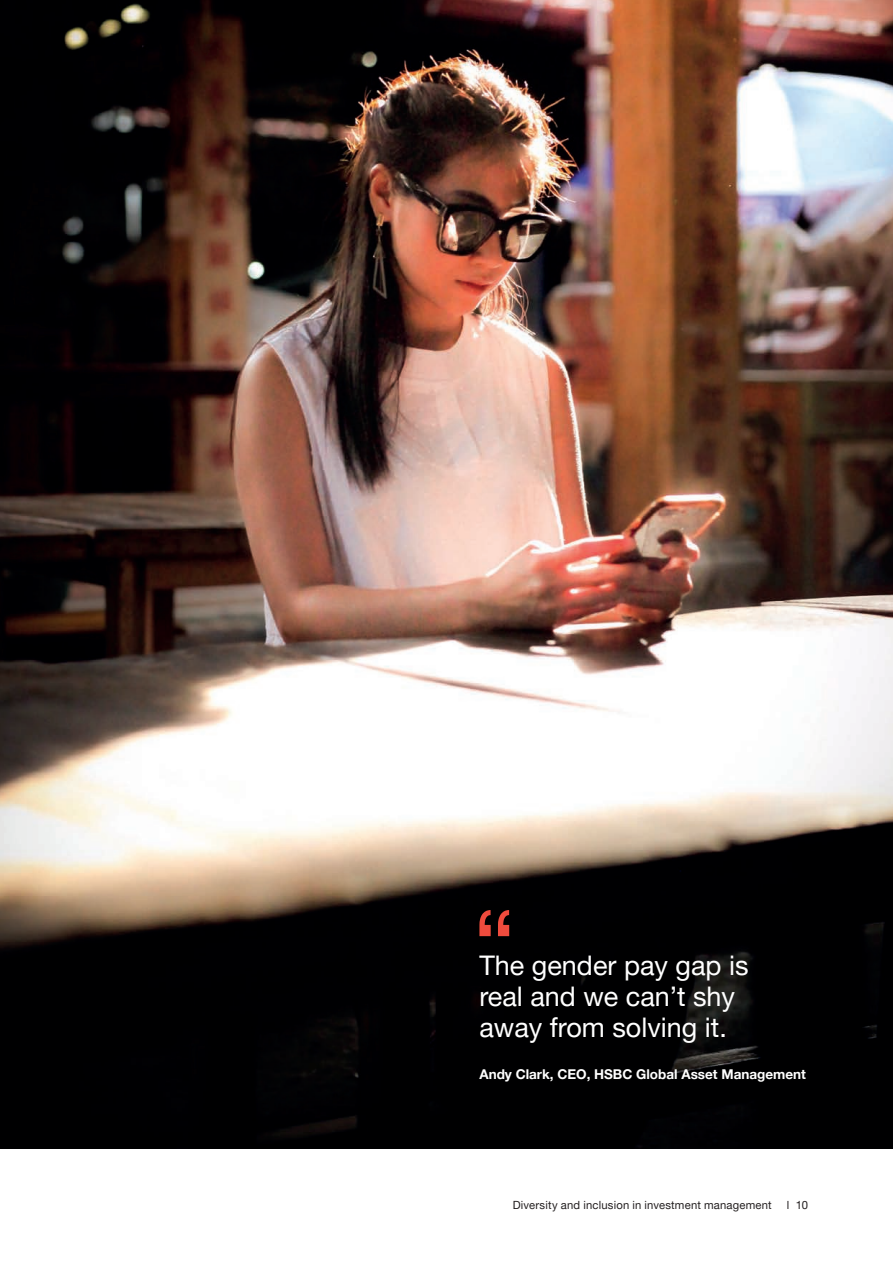
<style>
.page{position:relative;width:893px;height:1263px;background:#fff}
.page>*{position:absolute;margin:0;border:0;box-sizing:border-box;transform-origin:0 0}
.t1{font:27px/30.8px "Helvetica Neue LT Pro";color:#fff}
.t2{font:700 13.5px "Helvetica Neue LT Pro";color:#fff}
.t3{font:11.25px "Helvetica Neue LT Pro";letter-spacing:.015em;color:#231f20}
</style>
<div class="page">
<img style="left:0;top:0;width:893px;height:1148px">
<svg style="left:479px;top:910px;width:30px;height:26px"></svg>
<p class="t1" style="left:479px;top:950px;width:271px">The gender pay gap is real and we can’t shy away from solving it.</p>
<p class="t2" style="left:479px;top:1066px;width:328px">Andy Clark, CEO, HSBC Global Asset Management</p>
<p class="t3" style="left:513px;top:1198px;width:261px">Diversity and inclusion in investment management</p>
<p class="t3" style="left:796px;top:1198px;width:14px">10</p>
</div>
